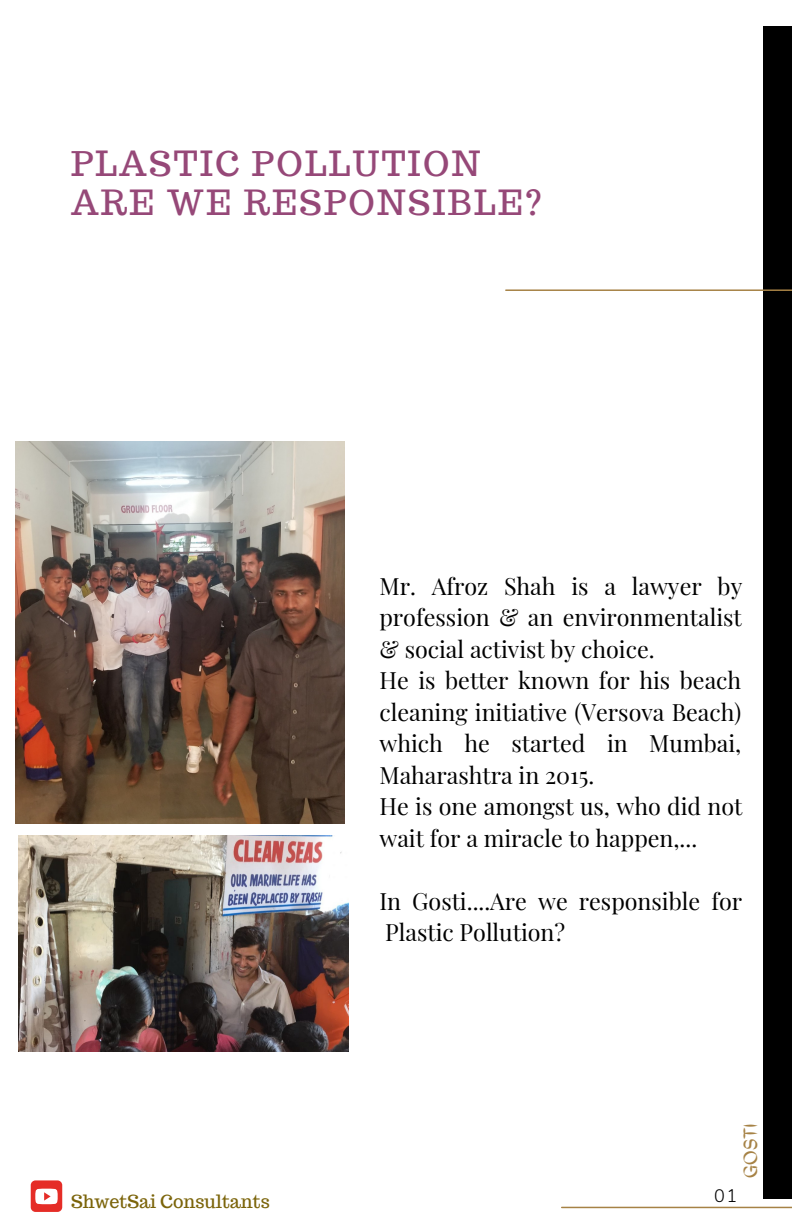
<style>
.page{position:relative;width:792px;height:1224px;background:#fff}
.page>*{position:absolute;margin:0;border:0;box-sizing:border-box;transform-origin:0 0}
.t1{font:34px "Trocchi";letter-spacing:.07em;color:#964878}
.t2{font:23.2px/31.6px "Playfair Display";color:#000;text-align:justify}
.t3{font:700 19.2px "Anahaw";color:#a68245}
.t4{font:18px "Trocchi";color:#7b640a}
.t5{font:300 18px "Nunito";color:#000}
</style>
<div class="page">
<div style="left:763px;top:26px;width:29px;height:1173px;background:#000"></div>
<hr style="left:506px;top:289px;width:286px;height:2px;background:#a68245">
<hr style="left:562px;top:1207px;width:230px;height:1px;background:#a68245">
<img style="left:15px;top:441px;width:330px;height:383px">
<div style="left:31px;top:1180px;width:31px;height:32px;background:#e52d27;border-radius:5px"></div>
<svg style="left:35px;top:1189px;width:23px;height:15px"></svg>
<img style="left:18px;top:836px;width:330px;height:216px">
<p class="t1" style="left:71px;top:141px;width:411px">PLASTIC POLLUTION</p>
<p class="t1" style="left:71px;top:180px;width:472px">ARE WE RESPONSIBLE?</p>
<p class="t2" style="left:379px;top:569px;width:365px">Mr. Afroz Shah is a lawyer by profession &amp; an environmentalist &amp; social activist by choice.</p>
<p class="t2" style="left:379px;top:664px;width:363px">He is better known for his beach cleaning initiative (Versova Beach) which he started in Mumbai, Maharashtra in 2015.</p>
<p class="t2" style="left:379px;top:790px;width:365px">He is one amongst us, who did not wait for a miracle to happen,...</p>
<p class="t2" style="left:379px;top:884px;width:364px">In Gosti....Are we responsible for<br>Plastic Pollution?</p>
<p class="t3" style="left:739px;top:1178px;width:56px;rotate:-90deg">GOSTI</p>
<p class="t4" style="left:71px;top:1190px;width:200px">ShwetSai Consultants</p>
<p class="t5" style="left:714px;top:1184px;width:25px">01</p>
</div>
